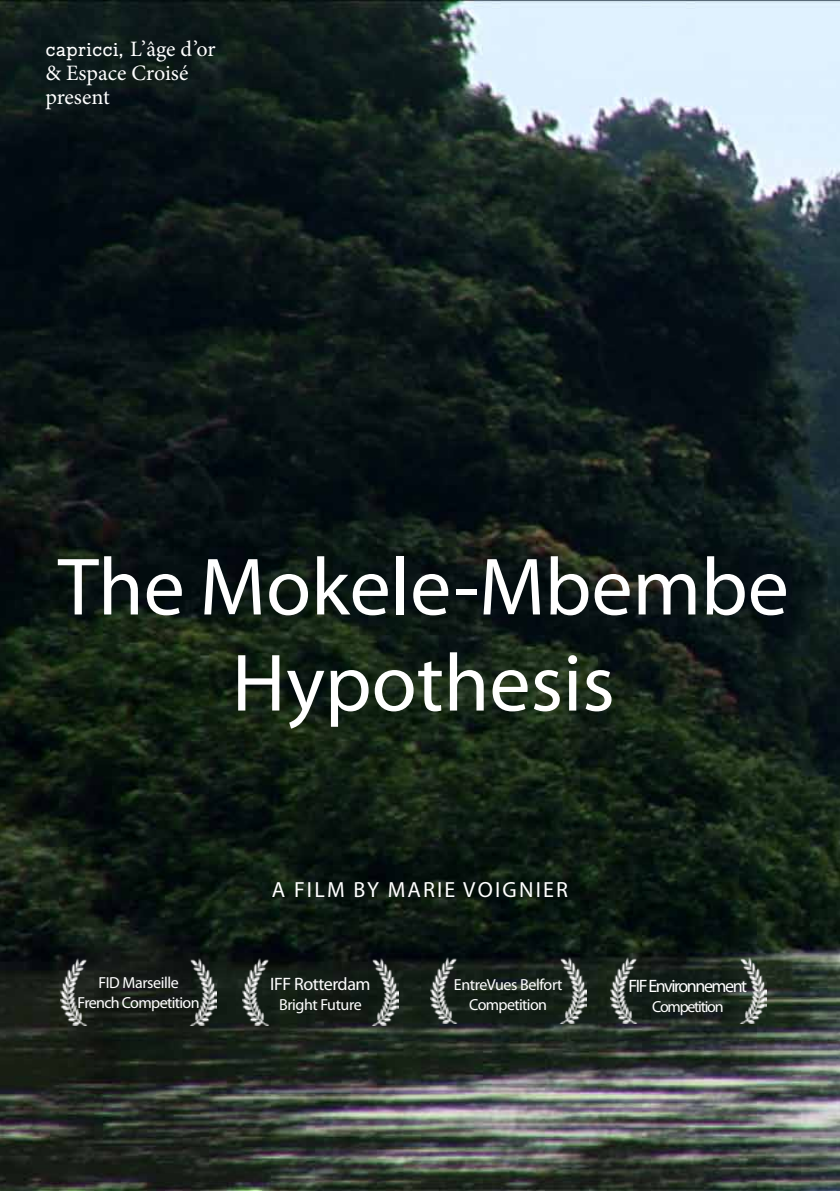
<style>
.page{position:relative;width:840px;height:1191px;background:#fff}
.page>*{position:absolute;margin:0;border:0;box-sizing:border-box;transform-origin:0 0}
.t1{font:82px/96px "Myriad Pro";color:#fff;text-align:center}
.t2{font:22px "Myriad Pro";letter-spacing:.1em;color:#fff}
.t3{font:22px/24px "Minion Pro";color:#fff}
.t4{font:18px "Piek";color:#fff}
.t5{font:18px "Myriad Pro";letter-spacing:-.08em;color:#fff}
.t6{font:18px "Myriad Pro";letter-spacing:-.03em;color:#fff}
.t7{font:16px/20px "Myriad Pro";letter-spacing:-.04em;color:#fff;text-align:center}
.t8{font:16px "Myriad Pro";letter-spacing:-.08em;color:#fff}
.s1{font-family:"Minion Pro";font-size:22px}
</style>
<div class="page">
<img style="left:0;top:0;width:839px;height:1191px">
<img style="left:430px;top:957px;width:156px;height:66px">
<img style="left:61px;top:959px;width:155px;height:66px">
<img style="left:243px;top:958px;width:155px;height:67px">
<img style="left:610px;top:957px;width:155px;height:66px">
<p class="t4" style="left:45px;top:39px;width:172px">capricci, <span class="s1">L’âge d’or</span></p>
<h2 class="t3" style="left:45px;top:61px;width:145px">&amp; Espace Croisé present</h2>
<h1 class="t1" style="left:58px;top:537px;width:732px">The Mokele-Mbembe<br>Hypothesis</h1>
<h2 class="t2" style="left:272px;top:876px;width:297px">A FILM BY marie voignier</h2>
<p class="t7" style="left:78px;top:972px;width:123px">FID Marseille<br>French Competition</p>
<p class="t6" style="left:270px;top:973px;width:102px">IFF Rotterdam</p>
<p class="t7" style="left:279px;top:994px;width:84px">Bright Future</p>
<p class="t7" style="left:453px;top:974px;width:110px">EntreVues Belfort<br>Competition</p>
<p class="t5" style="left:628px;top:974px;width:120px">FIF Environnement</p>
<p class="t8" style="left:652px;top:996px;width:73px">Competition</p>
</div>
